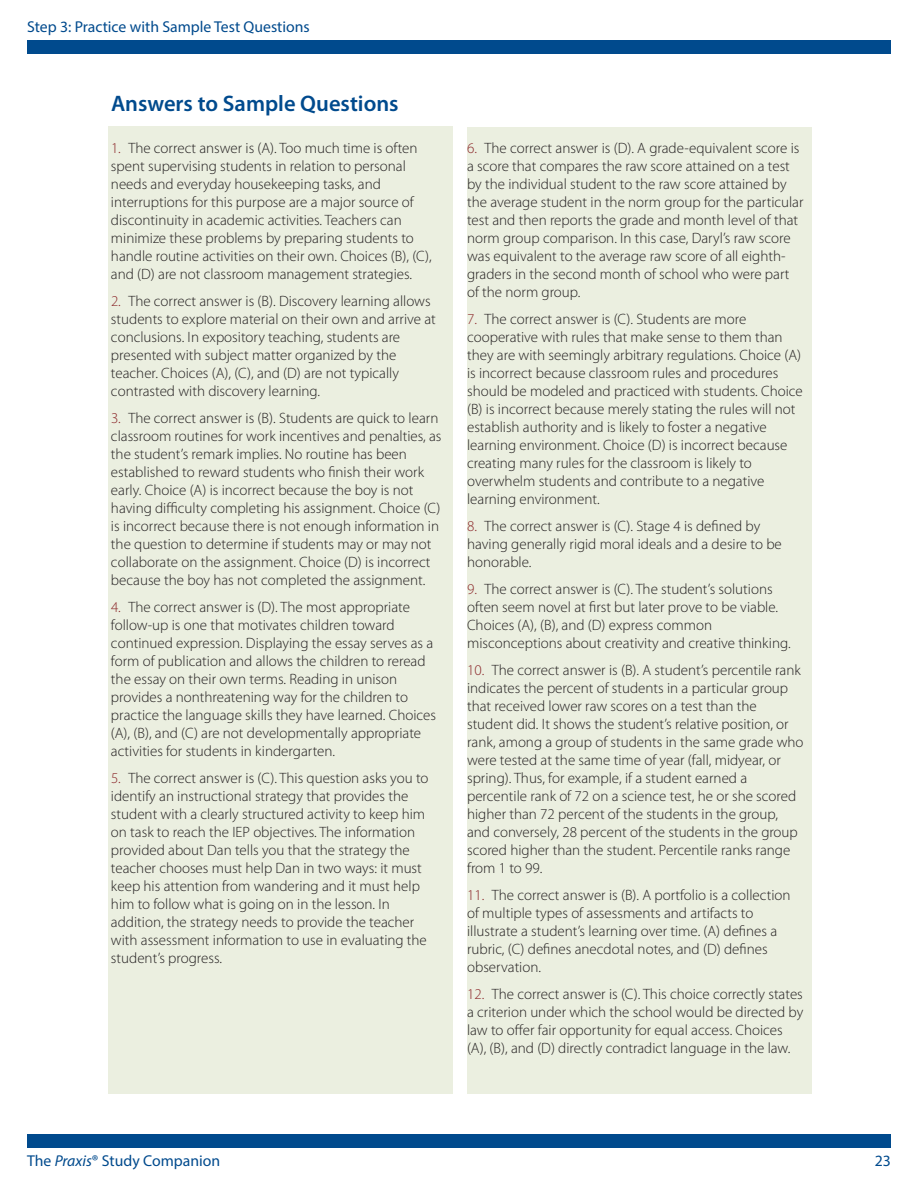
<style>
.page{position:relative;width:918px;height:1188px;background:#fff}
.page>*{position:absolute;margin:0;border:0;box-sizing:border-box;transform-origin:0 0}
.Heading_2{font:600 22.5px "Myriad Pro";color:#004a8d}
.t1{font:15.75px "Myriad Pro";color:#004a8d}
.t2{font:300 15px/18px "Myriad Pro";color:#231f20}
.s1{color:#8a2528}
.s2{font-style:italic}
</style>
<div class="page">
<div style="left:27px;top:40px;width:864px;height:14px;background:#004a8d"></div>
<div style="left:27px;top:1134px;width:864px;height:14px;background:#004a8d"></div>
<div style="left:467px;top:127px;width:344px;height:967px;background:#ebefe0"></div>
<div style="left:108px;top:126px;width:344px;height:968px;background:#ebefe0"></div>
<p class="t1" style="left:27px;top:17px;width:284px">Step 3: Practice with Sample Test Questions</p>
<h2 class="Heading_2" style="left:111px;top:90px;width:289px">Answers to Sample Questions</h2>
<p class="t2" style="left:111px;top:139px;width:322px"><span class="s1">1.</span> The correct answer is (A). Too much time is often spent supervising students in relation to personal needs and everyday housekeeping tasks, and interruptions for this purpose are a major source of discontinuity in academic activities. Teachers can minimize these problems by preparing students to handle routine activities on their own. Choices (B), (C), and (D) are not classroom management strategies.</p>
<p class="t2" style="left:111px;top:292px;width:326px"><span class="s1">2.</span> The correct answer is (B). Discovery learning allows students to explore material on their own and arrive at conclusions. In expository teaching, students are presented with subject matter organized by the teacher. Choices (A), (C), and (D) are not typically contrasted with discovery learning.</p>
<p class="t2" style="left:111px;top:409px;width:332px"><span class="s1">3.</span> The correct answer is (B). Students are quick to learn classroom routines for work incentives and penalties, as the student’s remark implies. No routine has been established to reward students who finish their work early. Choice (A) is incorrect because the boy is not having difficulty completing his assignment. Choice (C) is incorrect because there is not enough information in the question to determine if students may or may not collaborate on the assignment. Choice (D) is incorrect because the boy has not completed the assignment.</p>
<p class="t2" style="left:111px;top:598px;width:327px"><span class="s1">4.</span> The correct answer is (D). The most appropriate follow-up is one that motivates children toward continued expression. Displaying the essay serves as a form of publication and allows the children to reread the essay on their own terms. Reading in unison provides a nonthreatening way for the children to practice the language skills they have learned. Choices (A), (B), and (C) are not developmentally appropriate activities for students in kindergarten.</p>
<p class="t2" style="left:111px;top:769px;width:319px"><span class="s1">5.</span> The correct answer is (C). This question asks you to identify an instructional strategy that provides the student with a clearly structured activity to keep him on task to reach the IEP objectives. The information provided about Dan tells you that the strategy the teacher chooses must help Dan in two ways: it must keep his attention from wandering and it must help him to follow what is going on in the lesson. In addition, the strategy needs to provide the teacher with assessment information to use in evaluating the student’s progress.</p>
<p class="t2" style="left:467px;top:139px;width:338px"><span class="s1">6.</span> The correct answer is (D). A grade-equivalent score is a score that compares the raw score attained on a test by the individual student to the raw score attained by the average student in the norm group for the particular test and then reports the grade and month level of that norm group comparison. In this case, Daryl’s raw score was equivalent to the average raw score of all eighth&shy;graders in the second month of school who were part of the norm group.</p>
<p class="t2" style="left:467px;top:310px;width:337px"><span class="s1">7.</span> The correct answer is (C). Students are more cooperative with rules that make sense to them than they are with seemingly arbitrary regulations. Choice (A) is incorrect because classroom rules and procedures should be modeled and practiced with students. Choice (B) is incorrect because merely stating the rules will not establish authority and is likely to foster a negative learning environment. Choice (D) is incorrect because creating many rules for the classroom is likely to overwhelm students and contribute to a negative learning environment.</p>
<p class="t2" style="left:467px;top:517px;width:316px"><span class="s1">8.</span> The correct answer is (C). Stage 4 is defined by having generally rigid moral ideals and a desire to be honorable.</p>
<p class="t2" style="left:467px;top:580px;width:325px"><span class="s1">9.</span> The correct answer is (C). The student’s solutions often seem novel at first but later prove to be viable.<br>Choices (A), (B), and (D) express common misconceptions about creativity and creative thinking.</p>
<p class="t2" style="left:467px;top:661px;width:338px"><span class="s1">10.</span> The correct answer is (B). A student’s percentile rank indicates the percent of students in a particular group that received lower raw scores on a test than the student did. It shows the student’s relative position, or rank, among a group of students in the same grade who were tested at the same time of year (fall, midyear, or spring). Thus, for example, if a student earned a percentile rank of 72 on a science test, he or she scored higher than 72 percent of the students in the group, and conversely, 28 percent of the students in the group scored higher than the student. Percentile ranks range from 1 to 99.</p>
<p class="t2" style="left:467px;top:886px;width:325px"><span class="s1">11.</span> The correct answer is (B). A portfolio is a collection of multiple types of assessments and artifacts to illustrate a student’s learning over time. (A) defines a rubric, (C) defines anecdotal notes, and (D) defines observation.</p>
<p class="t2" style="left:467px;top:985px;width:338px"><span class="s1">12.</span> The correct answer is (C). This choice correctly states a criterion under which the school would be directed by law to offer fair opportunity for equal access. Choices (A), (B), and (D) directly contradict language in the law.</p>
<p class="t1" style="left:27px;top:1151px;width:195px">The <span class="s2">Praxis</span>® Study Companion</p>
<p class="t1" style="left:875px;top:1151px;width:18px">23</p>
</div>
